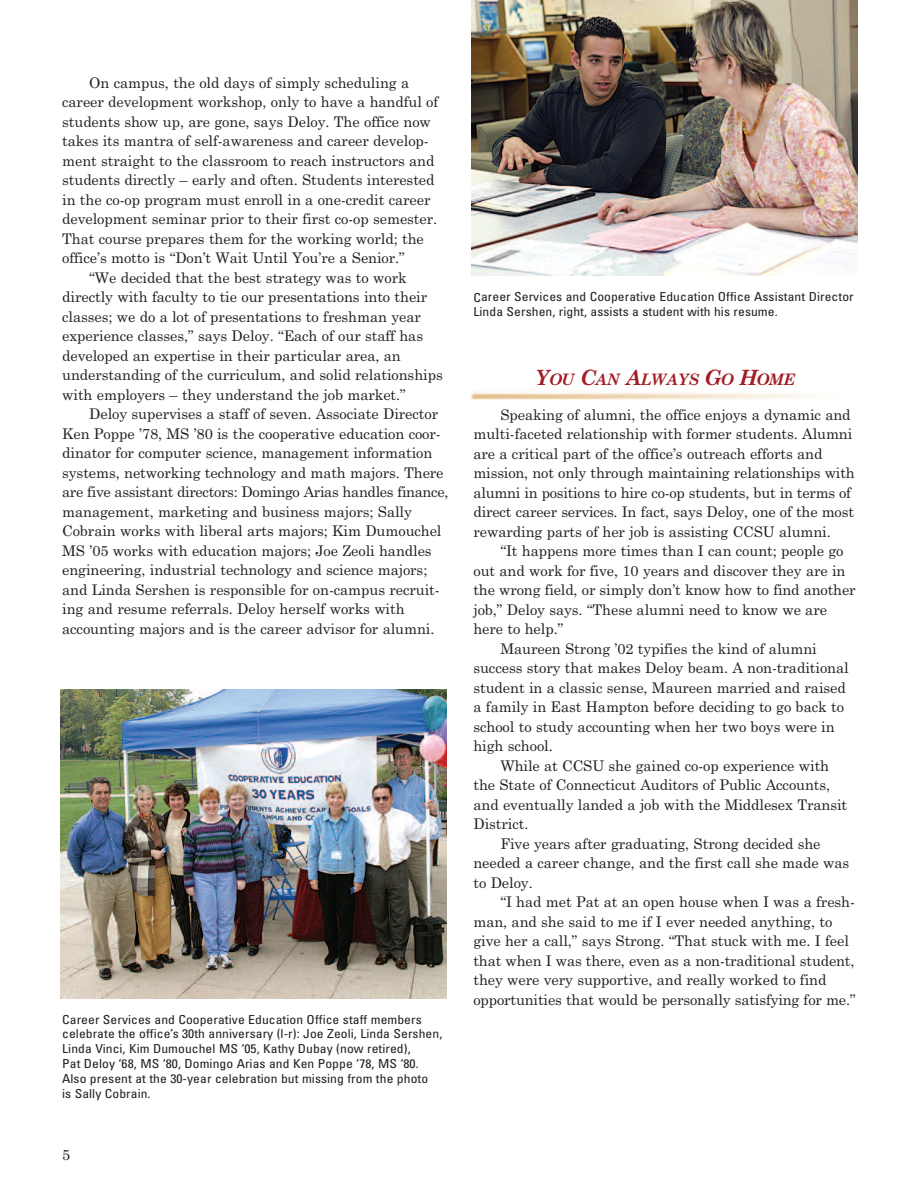
<style>
.page{position:relative;width:918px;height:1188px;background:#fff}
.page>*{position:absolute;margin:0;border:0;box-sizing:border-box;transform-origin:0 0}
.t1{font:italic 700 15.75px "Century Schoolbook";letter-spacing:-.025em;color:#a31d25}
.t2{font:14.7px/19.5px "Century Schoolbook";letter-spacing:-.005em;color:#231f20}
.t3{font:14.7px "Century Schoolbook";letter-spacing:-.025em;color:#231f20}
.t4{font:condensed 12.3px/14.9px "Univers";letter-spacing:.005em;color:#231f20;scale:1.1 1}
.s1{font-size:21px}
</style>
<div class="page">
<img style="left:61px;top:690px;width:385px;height:308px">
<img style="left:472px;top:0;width:385px;height:275px">
<img style="left:471px;top:391px;width:342px;height:9px">
<p class="t2" style="left:89px;top:73px;width:322px">On campus, the old days of simply scheduling a</p>
<p class="t2" style="left:62px;top:93px;width:378px">career development workshop, only to have a handful of</p>
<p class="t2" style="left:62px;top:112px;width:370px">students show up, are gone, says Deloy. The office now</p>
<p class="t2" style="left:62px;top:132px;width:368px">takes its mantra of self-awareness and career develop-</p>
<p class="t2" style="left:62px;top:151px;width:374px">ment straight to the classroom to reach instructors and</p>
<p class="t2" style="left:62px;top:171px;width:374px">students directly – early and often. Students interested</p>
<p class="t2" style="left:62px;top:190px;width:370px">in the co-op program must enroll in a one-credit career</p>
<p class="t2" style="left:62px;top:210px;width:377px">development seminar prior to their first co-op semester.</p>
<p class="t2" style="left:62px;top:229px;width:363px">That course prepares them for the working world; the</p>
<p class="t2" style="left:62px;top:249px;width:344px">office’s motto is “Don’t Wait Until You’re a Senior.”</p>
<p class="t2" style="left:89px;top:268px;width:319px">“We decided that the best strategy was to work</p>
<p class="t2" style="left:62px;top:288px;width:367px">directly with faculty to tie our presentations into their</p>
<p class="t2" style="left:62px;top:307px;width:360px">classes; we do a lot of presentations to freshman year</p>
<p class="t2" style="left:62px;top:327px;width:362px">experience classes,” says Deloy. “Each of our staff has</p>
<p class="t2" style="left:62px;top:346px;width:340px">developed an expertise in their particular area, an</p>
<p class="t2" style="left:62px;top:366px;width:382px">understanding of the curriculum, and solid relationships</p>
<p class="t2" style="left:62px;top:385px;width:345px">with employers – they understand the job market.”</p>
<p class="t2" style="left:89px;top:405px;width:351px">Deloy supervises a staff of seven. Associate Director</p>
<p class="t2" style="left:62px;top:424px;width:380px">Ken Poppe ’78, MS ’80 is the cooperative education coor-</p>
<p class="t2" style="left:62px;top:444px;width:372px">dinator for computer science, management information</p>
<p class="t2" style="left:62px;top:463px;width:383px">systems, networking technology and math majors. There</p>
<p class="t3" style="left:62px;top:484px;width:388px">are five assistant directors: Domingo Arias handles finance,</p>
<p class="t2" style="left:62px;top:502px;width:351px">management, marketing and business majors; Sally</p>
<p class="t2" style="left:62px;top:522px;width:381px">Cobrain works with liberal arts majors; Kim Dumouchel</p>
<p class="t2" style="left:62px;top:541px;width:371px">MS ’05 works with education majors; Joe Zeoli handles</p>
<p class="t2" style="left:62px;top:561px;width:367px">engineering, industrial technology and science majors;</p>
<p class="t2" style="left:62px;top:580px;width:379px">and Linda Sershen is responsible for on-campus recruit-</p>
<p class="t2" style="left:62px;top:600px;width:344px">ing and resume referrals. Deloy herself works with</p>
<p class="t2" style="left:62px;top:619px;width:374px">accounting majors and is the career advisor for alumni.</p>
<p class="t4" style="left:62px;top:1013px;width:347px">Career Services and Cooperative Education Office staff members celebrate the office’s 30th anniversary (l-r): Joe Zeoli, Linda Sershen, Linda Vinci, Kim Dumouchel MS ‘05, Kathy Dubay (now retired),<br>Pat Deloy ‘68, MS ‘80, Domingo Arias and Ken Poppe ‘78, MS ‘80.<br>Also present at the 30-year celebration but missing from the photo<br>is Sally Cobrain.</p>
<p class="t2" style="left:62px;top:1145px;width:10px">5</p>
<p class="t4" style="left:473px;top:291px;width:347px">Career Services and Cooperative Education Office Assistant Director<br>Linda Sershen, right, assists a student with his resume.</p>
<p class="t1" style="left:534px;top:370px;width:262px"><span class="s1">Y</span>OU <span class="s1">C</span>AN <span class="s1">A</span>LWAYS <span class="s1">G</span>O <span class="s1">H</span>OME</p>
<p class="t2" style="left:473px;top:405px;width:383px;text-indent:27px">Speaking of alumni, the office enjoys a dynamic and multi-faceted relationship with former students. Alumni are a critical part of the office’s outreach efforts and mission, not only through maintaining relationships with alumni in positions to hire co-op students, but in terms of direct career services. In fact, says Deloy, one of the most rewarding parts of her job is assisting CCSU alumni.</p>
<p class="t2" style="left:500px;top:541px;width:345px">“It happens more times than I can count; people go</p>
<p class="t2" style="left:473px;top:561px;width:374px">out and work for five, 10 years and discover they are in</p>
<p class="t2" style="left:473px;top:580px;width:384px">the wrong field, or simply don’t know how to find another</p>
<p class="t2" style="left:473px;top:600px;width:355px">job,” Deloy says. “These alumni need to know we are</p>
<p class="t2" style="left:473px;top:619px;width:91px">here to help.”</p>
<p class="t2" style="left:500px;top:639px;width:318px">Maureen Strong ’02 typifies the kind of alumni</p>
<p class="t2" style="left:473px;top:658px;width:377px">success story that makes Deloy beam. A non-traditional</p>
<p class="t2" style="left:473px;top:678px;width:374px">student in a classic sense, Maureen married and raised</p>
<p class="t2" style="left:473px;top:697px;width:372px">a family in East Hampton before deciding to go back to</p>
<p class="t2" style="left:473px;top:717px;width:363px">school to study accounting when her two boys were in</p>
<p class="t2" style="left:473px;top:736px;width:81px">high school.</p>
<p class="t2" style="left:500px;top:756px;width:330px">While at CCSU she gained co-op experience with</p>
<p class="t2" style="left:473px;top:775px;width:358px">the State of Connecticut Auditors of Public Accounts,</p>
<p class="t2" style="left:473px;top:795px;width:375px">and eventually landed a job with the Middlesex Transit</p>
<p class="t2" style="left:473px;top:814px;width:57px">District.</p>
<p class="t2" style="left:500px;top:834px;width:322px">Five years after graduating, Strong decided she</p>
<p class="t2" style="left:473px;top:853px;width:377px">needed a career change, and the first call she made was</p>
<p class="t2" style="left:473px;top:873px;width:61px">to Deloy.</p>
<p class="t2" style="left:500px;top:892px;width:356px">“I had met Pat at an open house when I was a fresh-</p>
<p class="t2" style="left:473px;top:912px;width:360px">man, and she said to me if I ever needed anything, to</p>
<p class="t2" style="left:473px;top:931px;width:377px">give her a call,” says Strong. “That stuck with me. I feel</p>
<p class="t2" style="left:473px;top:951px;width:383px">that when I was there, even as a non-traditional student,</p>
<p class="t2" style="left:473px;top:970px;width:355px">they were very supportive, and really worked to find</p>
<p class="t2" style="left:473px;top:990px;width:384px">opportunities that would be personally satisfying for me.”</p>
</div>
